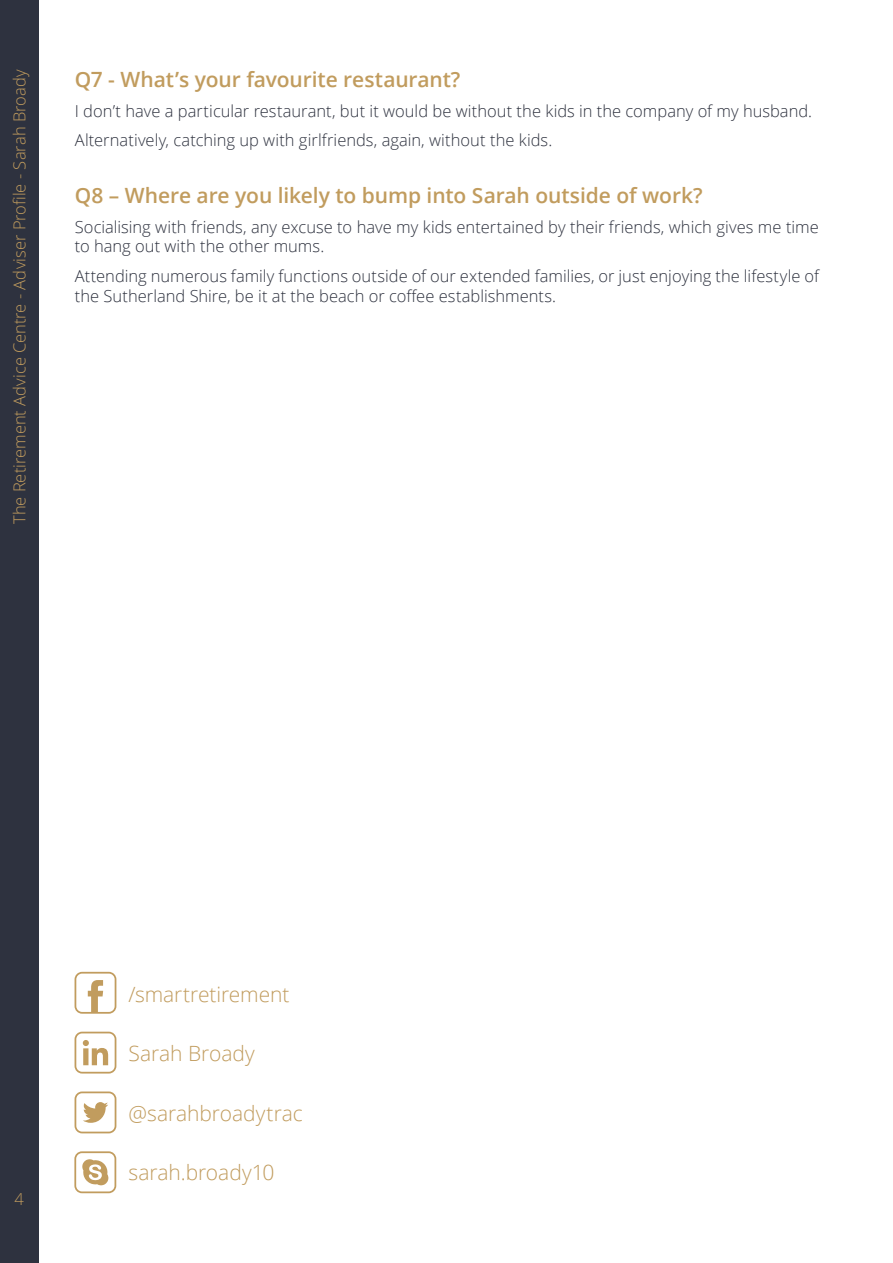
<style>
.page{position:relative;width:893px;height:1263px;background:#fff}
.page>*{position:absolute;margin:0;border:0;box-sizing:border-box;transform-origin:0 0}
.t1{font:600 21px "Open Sans";letter-spacing:-.005em;color:#c19c5e}
.t2{font:300 21px "Open Sans";letter-spacing:-.005em;color:#c19c5e}
.t3{font:300 16.5px/19.8px "Open Sans";color:#2e323f}
.t4{font:300 16.5px "Open Sans";color:#c19c5e}
</style>
<div class="page">
<svg style="left:75px;top:972px;width:41px;height:42px"></svg>
<svg style="left:75px;top:1091px;width:41px;height:42px"></svg>
<svg style="left:75px;top:1032px;width:41px;height:41px"></svg>
<svg style="left:74px;top:1151px;width:42px;height:42px"></svg>
<div style="left:0;top:0;width:38px;height:1263px;background:#2e323f"></div>
<p class="t4" style="left:8px;top:524px;width:456px;rotate:-90deg">The Retirement Advice Centre - Adviser Profile - Sarah Broady</p>
<p class="t1" style="left:75px;top:65px;width:387px">Q7 - What’s your favourite restaurant?</p>
<p class="t3" style="left:75px;top:95px;width:739px;line-height:29.7px">I don’t have a particular restaurant, but it would be without the kids in the company of my husband.<br>Alternatively, catching up with girlfriends, again, without the kids.</p>
<p class="t1" style="left:75px;top:181px;width:629px">Q8 – Where are you likely to bump into Sarah outside of work?</p>
<p class="t3" style="left:75px;top:216px;width:746px">Socialising with friends, any excuse to have my kids entertained by their friends, which gives me time to hang out with the other mums.</p>
<p class="t3" style="left:75px;top:266px;width:746px">Attending numerous family functions outside of our extended families, or just enjoying the lifestyle of the Sutherland Shire, be it at the beach or coffee establishments.</p>
<p class="t4" style="left:14px;top:1188px;width:11px">4</p>
<p class="t2" style="left:129px;top:980px;width:162px">/smartretirement</p>
<p class="t2" style="left:129px;top:1039px;width:128px">Sarah Broady</p>
<p class="t2" style="left:129px;top:1098px;width:176px">@sarahbroadytrac</p>
<p class="t2" style="left:129px;top:1158px;width:147px">sarah.broady10</p>
</div>
